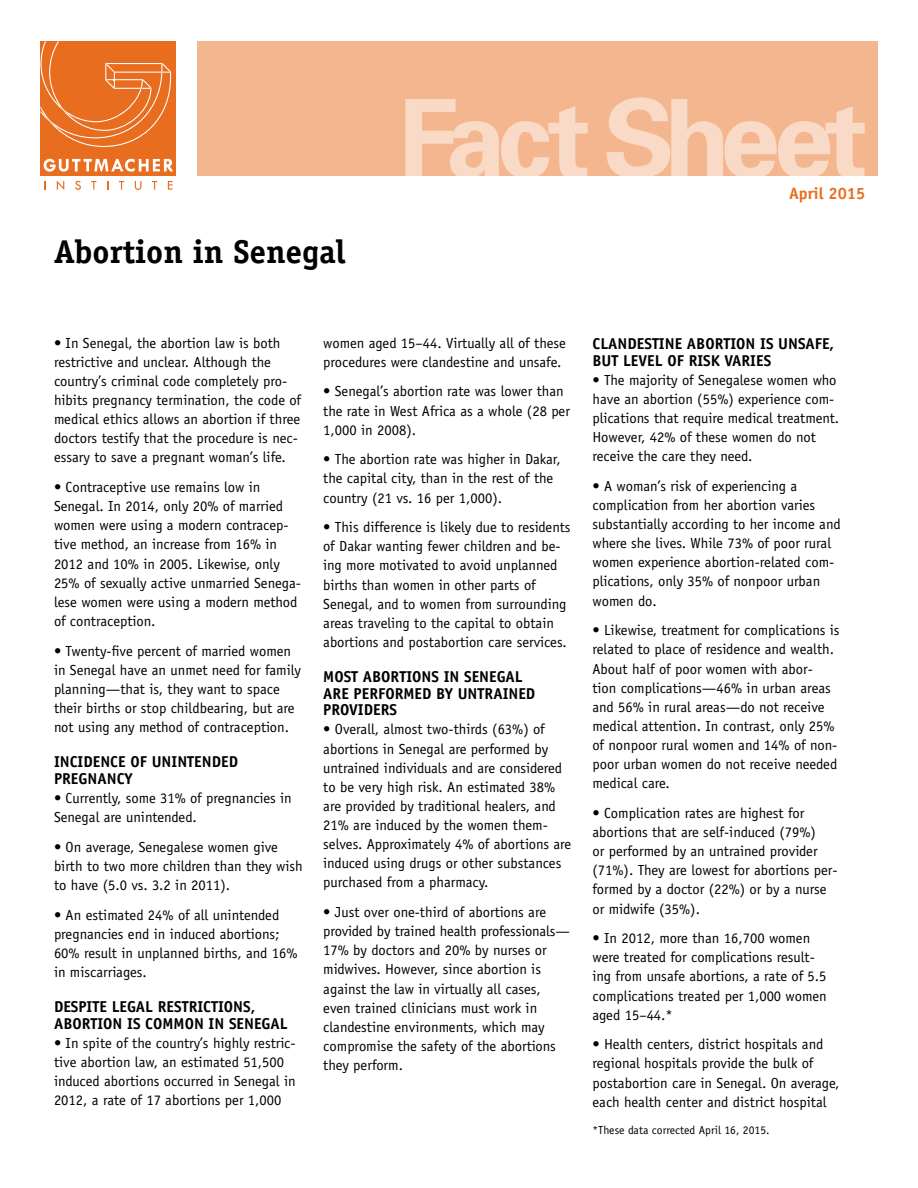
<style>
.page{position:relative;width:918px;height:1188px;background:#fff}
.page>*{position:absolute;margin:0;border:0;box-sizing:border-box;transform-origin:0 0}
.t1{font:700 108px "Univers";letter-spacing:-.075em;color:#f9dac7}
.t2{font:700 33px "Officina Serif";color:#000}
.t3{font:700 16.5px "Officina Sans";color:#e86d1f}
.t4{font:700 15.75px/16.5px "Officina Sans";color:#000}
.t5{font:14.7px/19.2px "Officina Sans";color:#000}
.t6{font:11.7px "Officina Sans";color:#000}
</style>
<div class="page">
<div style="left:197px;top:41px;width:681px;height:135px;background:#f4b68f"></div>
<div style="left:40px;top:41px;width:136px;height:135px;background:#e86d1f"></div>
<svg style="left:40px;top:41px;width:131px;height:106px"></svg>
<svg style="left:43px;top:159px;width:130px;height:13px"></svg>
<svg style="left:44px;top:181px;width:2px;height:9px"></svg>
<svg style="left:57px;top:181px;width:7px;height:9px"></svg>
<svg style="left:75px;top:181px;width:6px;height:9px"></svg>
<svg style="left:91px;top:181px;width:5px;height:9px"></svg>
<svg style="left:119px;top:181px;width:5px;height:9px"></svg>
<svg style="left:135px;top:181px;width:6px;height:9px"></svg>
<svg style="left:152px;top:181px;width:5px;height:9px"></svg>
<svg style="left:168px;top:181px;width:5px;height:9px"></svg>
<h2 class="t2" style="left:54px;top:231px;width:293px">Abortion in Senegal</h2>
<h1 class="t1" style="left:398px;top:69px;width:471px">Fact Sheet</h1>
<p class="t3" style="left:789px;top:183px;width:78px">April 2015</p>
<p class="t5" style="left:54px;top:333px;width:249px">• In Senegal, the abortion law is both restrictive and unclear. Although the country’s criminal code completely pro&shy;hibits pregnancy termination, the code of medical ethics allows an abortion if three doctors testify that the procedure is nec&shy;essary to save a pregnant woman’s life.</p>
<p class="t5" style="left:54px;top:478px;width:249px">• Contraceptive use remains low in Senegal. In 2014, only 20% of married women were using a modern contracep&shy;tive method, an increase from 16% in 2012 and 10% in 2005. Likewise, only 25% of sexually active unmarried Senega&shy;lese women were using a modern method of contraception.</p>
<p class="t5" style="left:54px;top:641px;width:249px">• Twenty-five percent of married women in Senegal have an unmet need for family planning—that is, they want to space their births or stop childbearing, but are not using any method of contraception.</p>
<p class="t4" style="left:54px;top:754px;width:186px">INCIDENCE OF UNINTENDED<br>PREGNANCY</p>
<p class="t5" style="left:54px;top:789px;width:239px">• Currently, some 31% of pregnancies in<br>Senegal are unintended.</p>
<p class="t5" style="left:54px;top:837px;width:250px">• On average, Senegalese women give birth to two more children than they wish to have (5.0 vs. 3.2 in 2011).</p>
<p class="t5" style="left:54px;top:905px;width:245px">• An estimated 24% of all unintended pregnancies end in induced abortions;<br>60% result in unplanned births, and 16% in miscarriages.</p>
<p class="t4" style="left:54px;top:999px;width:235px">DESPITE LEGAL RESTRICTIONS,<br>ABORTION IS COMMON IN SENEGAL</p>
<p class="t5" style="left:54px;top:1034px;width:243px">• In spite of the country’s highly restric&shy;tive abortion law, an estimated 51,500 induced abortions occurred in Senegal in 2012, a rate of 17 abortions per 1,000</p>
<p class="t5" style="left:323px;top:333px;width:244px">women aged 15–44. Virtually all of these procedures were clandestine and unsafe.</p>
<p class="t5" style="left:323px;top:382px;width:248px">• Senegal’s abortion rate was lower than the rate in West Africa as a whole (28 per<br>1,000 in 2008).</p>
<p class="t5" style="left:323px;top:450px;width:239px">• The abortion rate was higher in Dakar, the capital city, than in the rest of the country (21 vs. 16 per 1,000).</p>
<p class="t5" style="left:323px;top:518px;width:249px">• This difference is likely due to residents of Dakar wanting fewer children and be&shy;ing more motivated to avoid unplanned births than women in other parts of Senegal, and to women from surrounding areas traveling to the capital to obtain abortions and postabortion care services.</p>
<p class="t4" style="left:323px;top:669px;width:214px">MOST ABORTIONS IN SENEGAL<br>ARE PERFORMED BY UNTRAINED<br>PROVIDERS</p>
<p class="t5" style="left:323px;top:720px;width:250px">• Overall, almost two-thirds (63%) of abortions in Senegal are performed by untrained individuals and are considered to be very high risk. An estimated 38% are provided by traditional healers, and 21% are induced by the women them&shy;selves. Approximately 4% of abortions are induced using drugs or other substances purchased from a pharmacy.</p>
<p class="t5" style="left:323px;top:903px;width:248px">• Just over one-third of abortions are provided by trained health professionals— 17% by doctors and 20% by nurses or midwives. However, since abortion is against the law in virtually all cases, even trained clinicians must work in clandestine environments, which may compromise the safety of the abortions they perform.</p>
<p class="t4" style="left:592px;top:335px;width:243px">CLANDESTINE ABORTION IS UNSAFE,<br>BUT LEVEL OF RISK VARIES</p>
<p class="t5" style="left:592px;top:370px;width:248px">• The majority of Senegalese women who have an abortion (55%) experience com&shy;plications that require medical treatment.<br>However, 42% of these women do not receive the care they need.</p>
<p class="t5" style="left:592px;top:476px;width:250px">• A woman’s risk of experiencing a complication from her abortion varies substantially according to her income and where she lives. While 73% of poor rural women experience abortion-related com&shy;plications, only 35% of nonpoor urban women do.</p>
<p class="t5" style="left:592px;top:621px;width:249px">• Likewise, treatment for complications is related to place of residence and wealth.<br>About half of poor women with abor&shy;tion complications—46% in urban areas and 56% in rural areas—do not receive medical attention. In contrast, only 25% of nonpoor rural women and 14% of non&shy;poor urban women do not receive needed medical care.</p>
<p class="t5" style="left:592px;top:803px;width:247px">• Complication rates are highest for abortions that are self-induced (79%)<br>or performed by an untrained provider (71%). They are lowest for abortions per&shy;formed by a doctor (22%) or by a nurse or midwife (35%).</p>
<p class="t5" style="left:592px;top:929px;width:236px">• In 2012, more than 16,700 women were treated for complications result&shy;ing from unsafe abortions, a rate of 5.5 complications treated per 1,000 women aged 15–44.*</p>
<p class="t5" style="left:592px;top:1035px;width:249px">• Health centers, district hospitals and regional hospitals provide the bulk of postabortion care in Senegal. On average, each health center and district hospital</p>
<p class="t6" style="left:592px;top:1123px;width:179px">*These data corrected April 16, 2015.</p>
</div>
